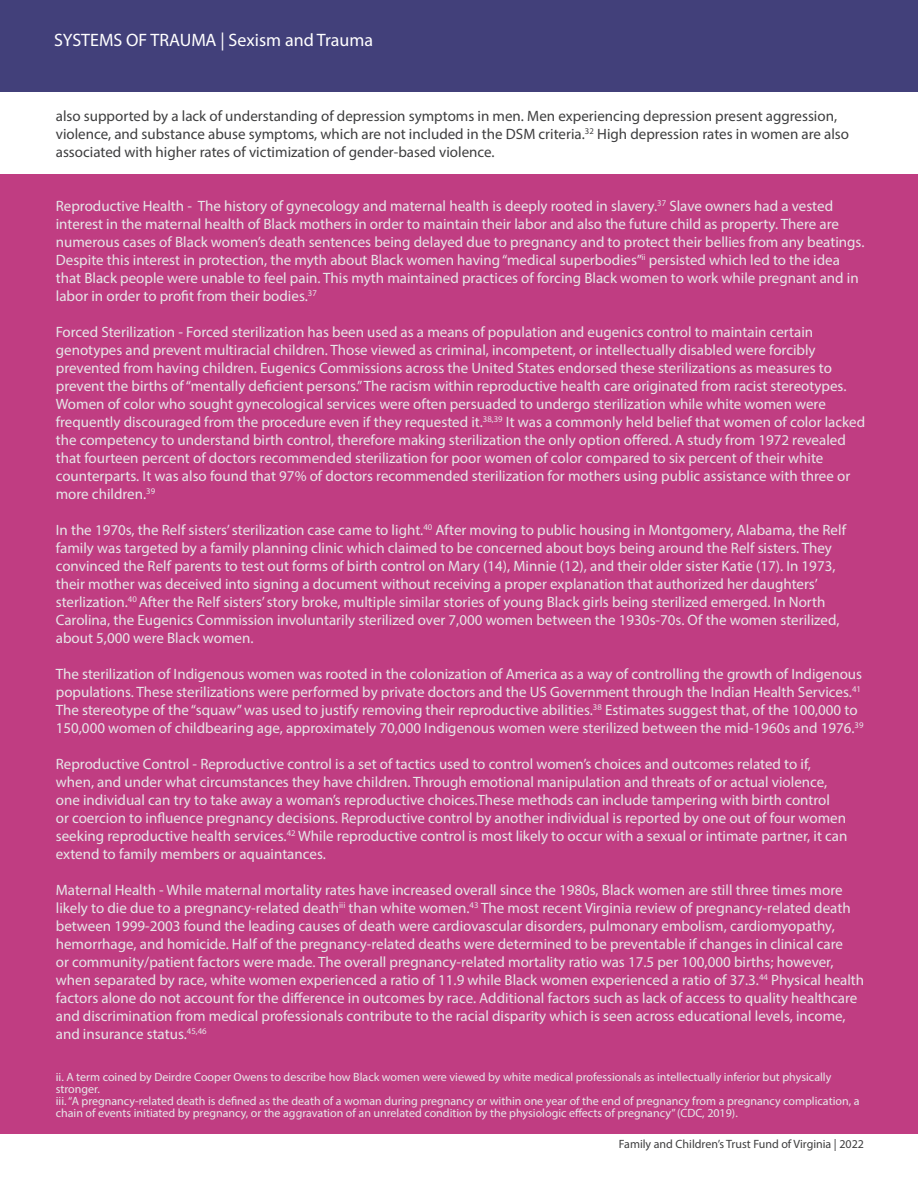
<style>
.page{position:relative;width:918px;height:1188px;background:#fff}
.page>*{position:absolute;margin:0;border:0;box-sizing:border-box;transform-origin:0 0}
.TXT__Intro_Copy{font:18px "Myriad Pro";color:#fff}
.TXT__Body__Copy{font:15px/18px "Myriad Pro";color:#e6e7e9}
.TXT__Body__Copy-2{font:15px/18px "Myriad Pro";color:#3e3e3f}
.TXT__Body__Copy-3{font:12px/12px "Myriad Pro";color:#e6e7e9}
.t1{font:12px "Myriad Pro";color:#3e3e3f}
</style>
<div class="page">
<div style="left:0;top:0;width:918px;height:92px;background:#42407a"></div>
<div style="left:0;top:175px;width:918px;height:959px;background:#c03d82"></div>
<p class="TXT__Intro_Copy" style="left:54px;top:29px;width:321px">SYSTEMS OF TRAUMA | Sexism and Trauma</p>
<p class="TXT__Body__Copy-2" style="left:56px;top:107px;width:795px">also supported by a lack of understanding of depression symptoms in men. Men experiencing depression present aggression, violence, and substance abuse symptoms, which are not included in the DSM criteria.<sup>32</sup> High depression rates in women are also associated with higher rates of victimization of gender-based violence.</p>
<p class="TXT__Body__Copy" style="left:56px;top:197px;width:810px">Reproductive Health - The history of gynecology and maternal health is deeply rooted in slavery.<sup>37</sup> Slave owners had a vested interest in the maternal health of Black mothers in order to maintain their labor and also the future child as property. There are numerous cases of Black women’s death sentences being delayed due to pregnancy and to protect their bellies from any beatings.<br>Despite this interest in protection, the myth about Black women having “medical superbodies”<sup>ii</sup> persisted which led to the idea that Black people were unable to feel pain. This myth maintained practices of forcing Black women to work while pregnant and in labor in order to profit from their bodies.<sup>37</sup></p>
<p class="TXT__Body__Copy" style="left:56px;top:323px;width:811px">Forced Sterilization - Forced sterilization has been used as a means of population and eugenics control to maintain certain genotypes and prevent multiracial children. Those viewed as criminal, incompetent, or intellectually disabled were forcibly prevented from having children. Eugenics Commissions across the United States endorsed these sterilizations as measures to prevent the births of “mentally deficient persons.” The racism within reproductive health care originated from racist stereotypes.<br>Women of color who sought gynecological services were often persuaded to undergo sterilization while white women were frequently discouraged from the procedure even if they requested it.<sup>38,39</sup> It was a commonly held belief that women of color lacked the competency to understand birth control, therefore making sterilization the only option offered. A study from 1972 revealed that fourteen percent of doctors recommended sterilization for poor women of color compared to six percent of their white counterparts. It was also found that 97% of doctors recommended sterilization for mothers using public assistance with three or more children.<sup>39</sup></p>
<p class="TXT__Body__Copy" style="left:56px;top:521px;width:792px">In the 1970s, the Relf sisters’ sterilization case came to light.<sup>40</sup> After moving to public housing in Montgomery, Alabama, the Relf family was targeted by a family planning clinic which claimed to be concerned about boys being around the Relf sisters. They convinced the Relf parents to test out forms of birth control on Mary (14), Minnie (12), and their older sister Katie (17). In 1973, their mother was deceived into signing a document without receiving a proper explanation that authorized her daughters’ sterlization.<sup>40</sup> After the Relf sisters’ story broke, multiple similar stories of young Black girls being sterilized emerged. In North Carolina, the Eugenics Commission involuntarily sterilized over 7,000 women between the 1930s-70s. Of the women sterilized, about 5,000 were Black women.</p>
<p class="TXT__Body__Copy" style="left:56px;top:665px;width:809px">The sterilization of Indigenous women was rooted in the colonization of America as a way of controlling the growth of Indigenous populations. These sterilizations were performed by private doctors and the US Government through the Indian Health Services.<sup>41<br></sup>The stereotype of the “squaw” was used to justify removing their reproductive abilities.<sup>38</sup> Estimates suggest that, of the 100,000 to 150,000 women of childbearing age, approximately 70,000 Indigenous women were sterilized between the mid-1960s and 1976.<sup>39</sup></p>
<p class="TXT__Body__Copy" style="left:56px;top:755px;width:793px">Reproductive Control - Reproductive control is a set of tactics used to control women’s choices and outcomes related to if, when, and under what circumstances they have children. Through emotional manipulation and threats of or actual violence, one individual can try to take away a woman’s reproductive choices.These methods can include tampering with birth control<br>or coercion to influence pregnancy decisions. Reproductive control by another individual is reported by one out of four women seeking reproductive health services.<sup>42</sup> While reproductive control is most likely to occur with a sexual or intimate partner, it can extend to family members or aquaintances.</p>
<p class="TXT__Body__Copy" style="left:56px;top:881px;width:810px">Maternal Health - While maternal mortality rates have increased overall since the 1980s, Black women are still three times more likely to die due to a pregnancy-related death<sup>iii</sup> than white women.<sup>43</sup> The most recent Virginia review of pregnancy-related death between 1999-2003 found the leading causes of death were cardiovascular disorders, pulmonary embolism, cardiomyopathy, hemorrhage, and homicide. Half of the pregnancy-related deaths were determined to be preventable if changes in clinical care<br>or community/patient factors were made. The overall pregnancy-related mortality ratio was 17.5 per 100,000 births; however, when separated by race, white women experienced a ratio of 11.9 while Black women experienced a ratio of 37.3.<sup>44</sup> Physical health factors alone do not account for the difference in outcomes by race. Additional factors such as lack of access to quality healthcare and discrimination from medical professionals contribute to the racial disparity which is seen across educational levels, income, and insurance status.<sup>45,46</sup></p>
<p class="TXT__Body__Copy-3" style="left:56px;top:1071px;width:777px">ii. A term coined by Deirdre Cooper Owens to describe how Black women were viewed by white medical professionals as intellectually inferior but physically stronger.</p>
<p class="TXT__Body__Copy-3" style="left:56px;top:1095px;width:805px">iii. “A pregnancy-related death is defined as the death of a woman during pregnancy or within one year of the end of pregnancy from a pregnancy complication, a chain of events initiated by pregnancy, or the aggravation of an unrelated condition by the physiologic effects of pregnancy” (CDC, 2019).</p>
<p class="t1" style="left:619px;top:1137px;width:247px">Family and Children’s Trust Fund of Virginia | 2022</p>
</div>
